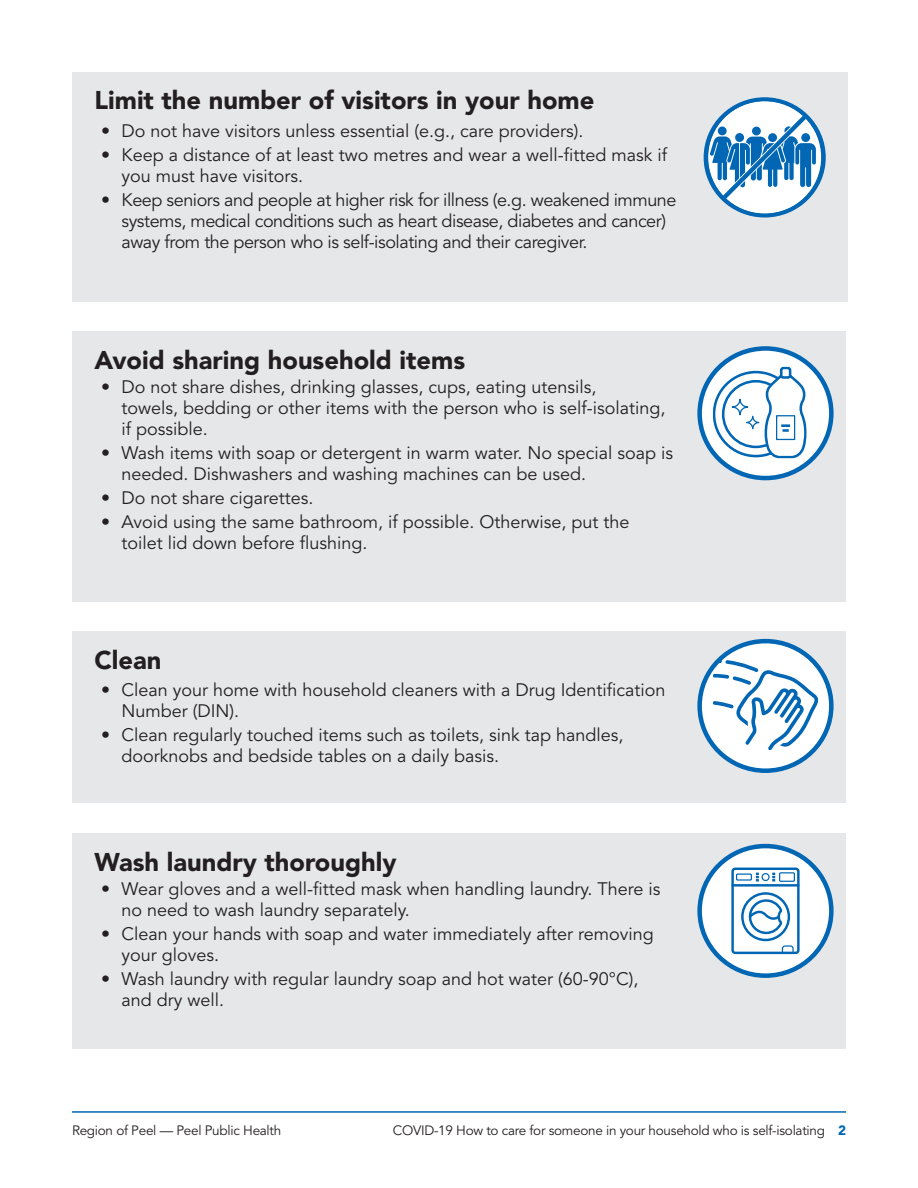
<style>
.page{position:relative;width:918px;height:1188px;background:#fff}
.page>*{position:absolute;margin:0;border:0;box-sizing:border-box;transform-origin:0 0}
.t1{font:900 25.5px "Avenir LT Std";color:#231f20}
.t2{font:18px/21px "Avenir LT Std";color:#231f20}
.t3{font:18px/21px "Avenir LT Std";letter-spacing:-.025em;color:#231f20}
.t4{font:13.5px "Avenir LT Std";letter-spacing:-.02em;color:#231f20}
.s1{font-weight:900;color:#0166b3}
</style>
<div class="page">
<hr style="left:72px;top:1111px;width:774px;height:2px;background:#0166b3">
<div style="left:72px;top:72px;width:776px;height:229px;background:#e6e7e9"></div>
<svg style="left:707px;top:99px;width:115px;height:116px"></svg>
<div style="left:704px;top:97px;width:122px;height:121px;border:4px solid #0166b3;border-radius:50%"></div>
<div style="left:72px;top:631px;width:774px;height:171px;background:#e6e7e9"></div>
<svg style="left:700px;top:641px;width:131px;height:130px;background:#d8e7f3"></svg>
<svg style="left:713px;top:659px;width:105px;height:91px;background:#c8ddee"></svg>
<div style="left:697px;top:639px;width:137px;height:134px;border:4px solid #0166b3;border-radius:50%"></div>
<div style="left:72px;top:331px;width:774px;height:270px;background:#e6e7e9"></div>
<svg style="left:700px;top:348px;width:131px;height:130px;background:#ddeaf4"></svg>
<svg style="left:713px;top:367px;width:94px;height:91px;background:#cee1f0"></svg>
<div style="left:697px;top:346px;width:137px;height:134px;border:4px solid #0166b3;border-radius:50%"></div>
<div style="left:72px;top:833px;width:774px;height:215px;background:#e6e7e9"></div>
<div style="left:700px;top:846px;width:131px;height:130px;background:#fff;border-radius:50%"></div>
<div style="left:731px;top:868px;width:69px;height:86px;border:2px solid #0166b3;border-radius:3px"></div>
<hr style="left:733px;top:884px;width:65px;height:3px;background:#0166b3">
<div style="left:762px;top:873px;width:8px;height:8px;border:1px solid #0166b3;border-radius:50%"></div>
<div style="left:736px;top:873px;width:16px;height:8px;border:1px solid #0166b3"></div>
<div style="left:779px;top:872px;width:16px;height:10px;border:1px solid #0166b3"></div>
<svg style="left:772px;top:873px;width:3px;height:9px"></svg>
<svg style="left:756px;top:873px;width:3px;height:9px"></svg>
<div style="left:741px;top:892px;width:49px;height:49px;border:2px solid #0166b3;border-radius:50%"></div>
<svg style="left:781px;top:945px;width:13px;height:9px"></svg>
<svg style="left:746px;top:899px;width:38px;height:36px"></svg>
<div style="left:697px;top:844px;width:137px;height:134px;border:4px solid #0166b3;border-radius:50%"></div>
<p class="t1" style="left:94px;top:85px;width:501px">Limit the number of visitors in your home</p>
<p class="t2" style="left:101px;top:121px;width:484px">• Do not have visitors unless essential (e.g., care providers).</p>
<p class="t2" style="left:122px;top:145px;width:547px;text-indent:-20px">• Keep a distance of at least two metres and wear a well-fitted mask if you must have visitors.</p>
<p class="t3" style="left:122px;top:190px;width:557px;text-indent:-20px">• Keep seniors and people at higher risk for illness (e.g. weakened immune systems, medical conditions such as heart disease, diabetes and cancer) away from the person who is self-isolating and their caregiver.</p>
<p class="t1" style="left:94px;top:344px;width:372px">Avoid sharing household items</p>
<p class="t2" style="left:122px;top:376px;width:545px;text-indent:-20px">• Do not share dishes, drinking glasses, cups, eating utensils,<br>towels, bedding or other items with the person who is self-isolating, if possible.</p>
<p class="t2" style="left:122px;top:442px;width:553px;text-indent:-20px">• Wash items with soap or detergent in warm water. No special soap is needed. Dishwashers and washing machines can be used.</p>
<p class="t2" style="left:101px;top:487px;width:214px">• Do not share cigarettes.</p>
<p class="t2" style="left:122px;top:511px;width:509px;text-indent:-20px">• Avoid using the same bathroom, if possible. Otherwise, put the toilet lid down before flushing.</p>
<p class="t1" style="left:94px;top:644px;width:69px">Clean</p>
<p class="t2" style="left:122px;top:680px;width:546px;text-indent:-20px">• Clean your home with household cleaners with a Drug Identification<br>Number (DIN).</p>
<p class="t2" style="left:122px;top:725px;width:504px;text-indent:-20px">• Clean regularly touched items such as toilets, sink tap handles, doorknobs and bedside tables on a daily basis.</p>
<p class="t1" style="left:94px;top:846px;width:304px">Wash laundry thoroughly</p>
<p class="t2" style="left:122px;top:878px;width:541px;text-indent:-20px">• Wear gloves and a well-fitted mask when handling laundry. There is no need to wash laundry separately.</p>
<p class="t2" style="left:122px;top:923px;width:534px;text-indent:-20px">• Clean your hands with soap and water immediately after removing your gloves.</p>
<p class="t2" style="left:122px;top:968px;width:518px;text-indent:-20px">• Wash laundry with regular laundry soap and hot water (60-90°C), and dry well.</p>
<p class="t4" style="left:72px;top:1123px;width:211px">Region of Peel — Peel Public Health</p>
<p class="t4" style="left:393px;top:1123px;width:455px">COVID-19 How to care for someone in your household who is self-isolating <span class="s1">2</span></p>
</div>
